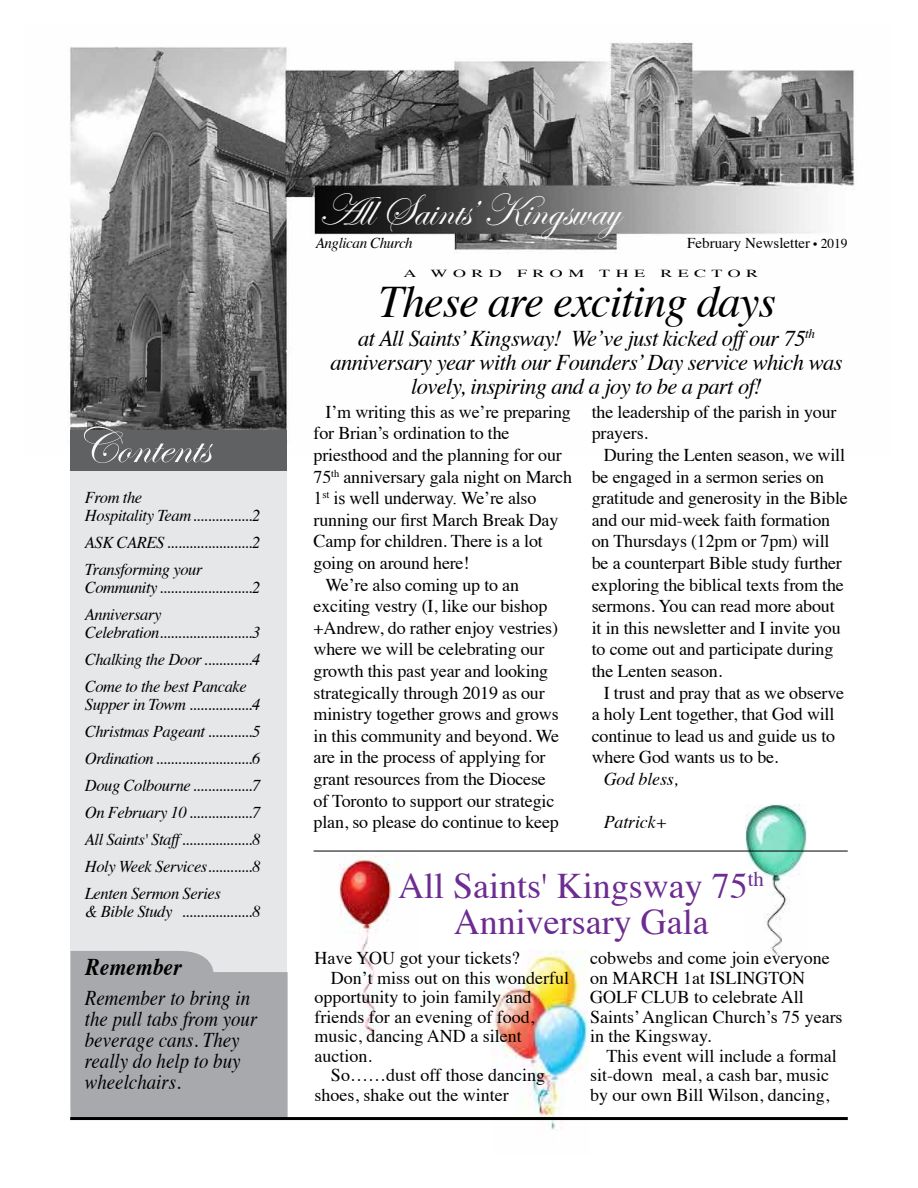
<style>
.page{position:relative;width:918px;height:1188px;background:#fff}
.page>*{position:absolute;margin:0;border:0;box-sizing:border-box;transform-origin:0 0}
.t1{font:51px "Edwardian Script ITC";color:#fafafa}
.t2{font:italic 45px "Times";letter-spacing:-.025em;color:#000}
.t3{font:45px "Edwardian Script ITC";color:#fafafa}
.t4{font:36px/36px "Times";color:#6d2c91;text-align:center}
.t5{font:italic 700 24px "Times";color:#000;scale:.9 1}
.t6{font:italic 22.5px/24px "Times";letter-spacing:-.025em;color:#000;text-align:center}
.t7{font:italic 21px/21px "Times";color:#000;scale:.9 1}
.t8{font:18px/21.6px "Times";letter-spacing:-.01em;color:#000}
.t9{font:18px "Times New Roman";letter-spacing:-.01em;color:#000}
.t10{font:italic 18px "Times";letter-spacing:-.01em;color:#000}
.t11{font:italic 16.5px/27px "Times";letter-spacing:-.025em;color:#000}
.t12{font:15px "Times";color:#000}
.t13{font:italic 15px "Times";letter-spacing:-.025em;color:#000}
.t14{font:10.8px "Times";letter-spacing:.3em;color:#000;scale:1.67 1}
.s1{font-size:12px}
.s2{font-size:13.5px}
.s3{font-family:"Times"}
</style>
<div class="page">
<div style="left:70px;top:430px;width:217px;height:682px;background:#e6e7e8"></div>
<div style="left:71px;top:951px;width:217px;height:166px;background:#a7a9ac"></div>
<img style="left:492px;top:951px;width:97px;height:179px">
<img style="left:339px;top:855px;width:60px;height:182px">
<img style="left:746px;top:805px;width:61px;height:150px">
<img style="left:67px;top:41px;width:788px;height:401px">
<hr style="left:70px;top:1117px;width:778px;height:3px;background:#000">
<div style="left:70px;top:430px;width:217px;height:41px;background:#606163"></div>
<hr style="left:314px;top:851px;width:534px;height:1px;background:#000">
<h1 class="t1" style="left:75px;top:418px;width:136px">Contents</h1>
<p class="t11" style="left:85px;top:488px;width:177px;line-height:18px">From the<br>Hospitality Team................2</p>
<p class="t11" style="left:85px;top:528px;width:177px">ASK CARES.......................2<br>Transforming your</p>
<p class="t11" style="left:85px;top:573px;width:177px">Community.........................2<br>Anniversary</p>
<p class="t11" style="left:85px;top:618px;width:177px;text-align:justify">Celebration.........................3<br>Chalking the Door.............4<br>Come to the best Pancake</p>
<p class="t11" style="left:85px;top:690px;width:177px;text-align:justify">Supper in Towm .................4<br>Christmas Pageant............5<br>Ordination..........................6<br>Doug Colbourne................7<br>On February 10 .................7<br>All Saints' Staff...................8<br>Holy Week Services............8<br>Lenten Sermon Series</p>
<p class="t11" style="left:85px;top:897px;width:177px">&amp; Bible Study ...................8</p>
<h3 class="t5" style="left:86px;top:944px;width:108px">Remember</h3>
<p class="t7" style="left:85px;top:986px;width:193px">Remember to bring in the pull tabs from your beverage cans. They really do help to buy wheelchairs.</p>
<h2 class="t3" style="left:318px;top:186px;width:303px">All Saints’ Kingsway</h2>
<p class="t13" style="left:316px;top:230px;width:99px">Anglican Church</p>
<p class="t12" style="left:687px;top:229px;width:162px">February Newsletter <span class="s1">•</span> <span class="s2">2019</span></p>
<p class="t14" style="left:404px;top:263px;width:9px">A</p>
<p class="t14" style="left:431px;top:263px;width:44px">WORD</p>
<p class="t14" style="left:517px;top:263px;width:42px">FROM</p>
<p class="t14" style="left:599px;top:263px;width:29px">THE</p>
<p class="t14" style="left:660px;top:263px;width:60px">RECTOR</p>
<h2 class="t2" style="left:379px;top:263px;width:399px">These are exciting days</h2>
<p class="t6" style="left:330px;top:325px;width:514px">at All Saints’ Kingsway! We’ve just kicked off our 75<sup>th </sup>anniversary year with our Founders’ Day service which was lovely, inspiring and a joy to be a part of!</p>
<p class="t8" style="left:314px;top:399px;width:260px;text-indent:12px">I’m writing this as we’re preparing for Brian’s ordination to the priesthood and the planning for our 75<sup>th</sup> anniversary gala night on March</p>
<p class="t9" style="left:314px;top:486px;width:224px">1<sup>st</sup> is well underway. <span class="s3">We’re also</span></p>
<p class="t8" style="left:314px;top:507px;width:246px">running our first March Break Day</p>
<p class="t8" style="left:314px;top:529px;width:231px">Camp for children. There is a lot</p>
<p class="t8" style="left:314px;top:551px;width:157px">going on around here!</p>
<p class="t8" style="left:326px;top:572px;width:195px">We’re also coming up to an</p>
<p class="t8" style="left:314px;top:594px;width:235px">exciting vestry (I, like our bishop</p>
<p class="t8" style="left:314px;top:615px;width:246px">+Andrew, do rather enjoy vestries)</p>
<p class="t8" style="left:314px;top:637px;width:232px">where we will be celebrating our</p>
<p class="t8" style="left:314px;top:659px;width:236px">growth this past year and looking</p>
<p class="t8" style="left:314px;top:680px;width:233px">strategically through 2019 as our</p>
<p class="t8" style="left:314px;top:702px;width:247px">ministry together grows and grows</p>
<p class="t8" style="left:314px;top:723px;width:247px">in this community and beyond. We</p>
<p class="t8" style="left:314px;top:745px;width:234px">are in the process of applying for</p>
<p class="t8" style="left:314px;top:767px;width:234px">grant resources from the Diocese</p>
<p class="t8" style="left:314px;top:788px;width:242px">of Toronto to support our strategic</p>
<p class="t8" style="left:314px;top:810px;width:247px">plan, so please do continue to keep</p>
<p class="t8" style="left:592px;top:399px;width:246px">the leadership of the parish in your prayers.</p>
<p class="t8" style="left:592px;top:443px;width:257px;text-indent:12px">During the Lenten season, we will be engaged in a sermon series on gratitude and generosity in the Bible and our mid-week faith formation on Thursdays (12pm or 7pm) will be a counterpart Bible study further exploring the biblical texts from the sermons. You can read more about it in this newsletter and I invite you to come out and participate during the Lenten season.</p>
<p class="t8" style="left:592px;top:680px;width:254px;text-indent:12px">I trust and pray that as we observe a holy Lent together, that God will continue to lead us and guide us to where God wants us to be.</p>
<p class="t10" style="left:604px;top:763px;width:76px">God bless,</p>
<p class="t10" style="left:604px;top:806px;width:65px">Patrick+</p>
<h3 class="t4" style="left:398px;top:865px;width:367px">All Saints' Kingsway 75<sup>th<br></sup>Anniversary Gala</h3>
<p class="t8" style="left:314px;top:946px;width:207px">Have YOU got your tickets?</p>
<p class="t8" style="left:331px;top:965px;width:240px">Don’t miss out on this wonderful</p>
<p class="t8" style="left:314px;top:985px;width:219px">opportunity to join family and</p>
<p class="t8" style="left:314px;top:1004px;width:221px">friends for an evening of food,</p>
<p class="t8" style="left:314px;top:1024px;width:209px">music, dancing AND a silent</p>
<p class="t8" style="left:314px;top:1043px;width:59px">auction.</p>
<p class="t8" style="left:331px;top:1063px;width:216px">So……dust off those dancing</p>
<p class="t8" style="left:314px;top:1082px;width:196px">shoes, shake out the winter</p>
<p class="t8" style="left:590px;top:947px;width:254px;line-height:19.5px">cobwebs and come join everyone on MARCH 1at ISLINGTON<br>GOLF CLUB to celebrate All<br>Saints’ Anglican Church’s 75 years in the Kingsway.</p>
<p class="t8" style="left:590px;top:1044px;width:248px;line-height:19.5px;text-indent:17px">This event will include a formal sit-down meal, a cash bar, music by our own Bill Wilson, dancing,</p>
</div>
